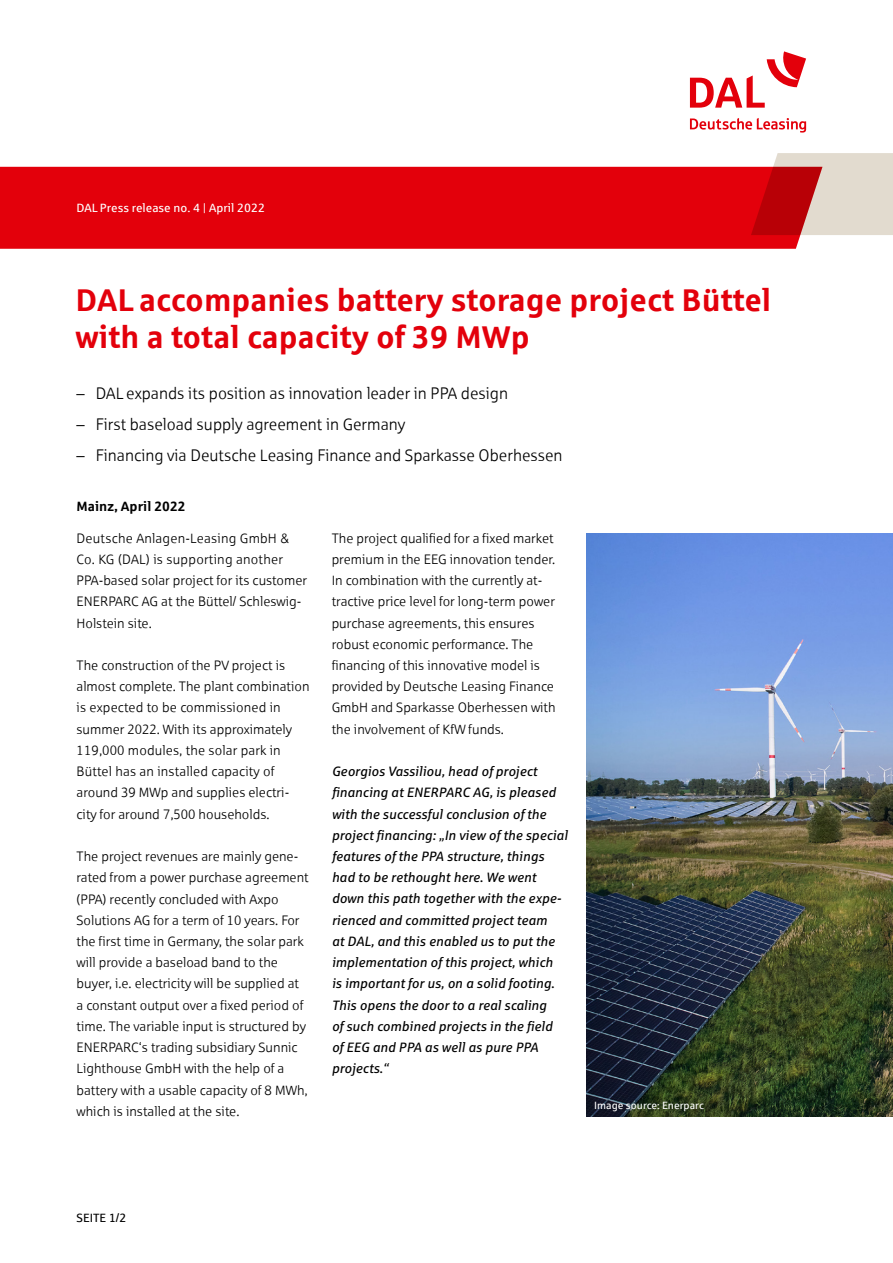
<style>
.page{position:relative;width:893px;height:1263px;background:#fff}
.page>*{position:absolute;margin:0;border:0;box-sizing:border-box;transform-origin:0 0}
.t1{font:700 31.5px/37.8px "Sparkasse Rg";color:#e3000b}
.t2{font:16.5px "Sparkasse Lt";color:#000}
.t3{font:13.5px/21.1px "Sparkasse Lt";color:#000}
.t4{font:italic 13.5px/21.1px "Sparkasse Rg";color:#000}
.t5{font:700 13.5px "Sparkasse Rg";color:#000}
.t6{font:12px "Sparkasse Rg";color:#fff}
.t7{font:12px "Sparkasse Rg";color:#000}
.t8{font:10.5px "Sparkasse Rg";color:#fff}
</style>
<div class="page">
<div style="left:0;top:167px;width:801px;height:82px;background:#e3000b"></div>
<svg style="left:751px;top:153px;width:142px;height:82px;background:#d68d89"></svg>
<svg style="left:690px;top:118px;width:116px;height:15px"></svg>
<svg style="left:690px;top:51px;width:116px;height:57px"></svg>
<img style="left:587px;top:533px;width:306px;height:583px">
<p class="t6" style="left:77px;top:200px;width:190px">DAL Press release no. 4 | April 2022</p>
<h1 class="t1" style="left:75px;top:279px;width:697px">DAL accompanies battery storage project Büttel with a total capacity of 39 MWp</h1>
<p class="t2" style="left:77px;top:384px;width:433px">– DAL expands its position as innovation leader in PPA design</p>
<p class="t2" style="left:77px;top:415px;width:330px">– First baseload supply agreement in Germany</p>
<p class="t2" style="left:77px;top:446px;width:487px">– Financing via Deutsche Leasing Finance and Sparkasse Oberhessen</p>
<p class="t5" style="left:77px;top:497px;width:111px">Mainz, April 2022</p>
<p class="t3" style="left:77px;top:527px;width:232px">Deutsche Anlagen-Leasing GmbH &amp;<br>Co. KG (DAL) is supporting another<br>PPA-based solar project for its customer<br>ENERPARC AG at the Büttel/ Schleswig-<br>Holstein site.</p>
<p class="t3" style="left:77px;top:654px;width:235px">The construction of the PV project is almost complete. The plant combination is expected to be commissioned in summer 2022. With its approximately 119,000 modules, the solar park in Büttel has an installed capacity of around 39 MWp and supplies electri&shy;city for around 7,500 households.</p>
<p class="t3" style="left:77px;top:845px;width:234px">The project revenues are mainly gene&shy;rated from a power purchase agreement (PPA) recently concluded with Axpo Solutions AG for a term of 10 years. For the first time in Germany, the solar park will provide a baseload band to the buyer, i.e. electricity will be supplied at a constant output over a fixed period of time. The variable input is structured by ENERPARC‘s trading subsidiary Sunnic Lighthouse GmbH with the help of a battery with a usable capacity of 8 MWh, which is installed at the site.</p>
<p class="t3" style="left:332px;top:527px;width:225px">The project qualified for a fixed market premium in the EEG innovation tender.<br>In combination with the currently at&shy;tractive price level for long-term power purchase agreements, this ensures robust economic performance. The financing of this innovative model is provided by Deutsche Leasing Finance GmbH and Sparkasse Oberhessen with the involvement of KfW funds.</p>
<p class="t4" style="left:332px;top:760px;width:237px">Georgios Vassiliou, head of project financing at ENERPARC AG, is pleased with the successful conclusion of the project financing: „In view of the special features of the PPA structure, things had to be rethought here. We went down this path together with the expe&shy;rienced and committed project team<br>at DAL, and this enabled us to put the implementation of this project, which<br>is important for us, on a solid footing.<br>This opens the door to a real scaling<br>of such combined projects in the field of EEG and PPA as well as pure PPA projects.“</p>
<p class="t8" style="left:594px;top:1099px;width:111px">Image source: Enerparc</p>
<p class="t7" style="left:77px;top:1210px;width:51px">SEITE 1/2</p>
</div>
